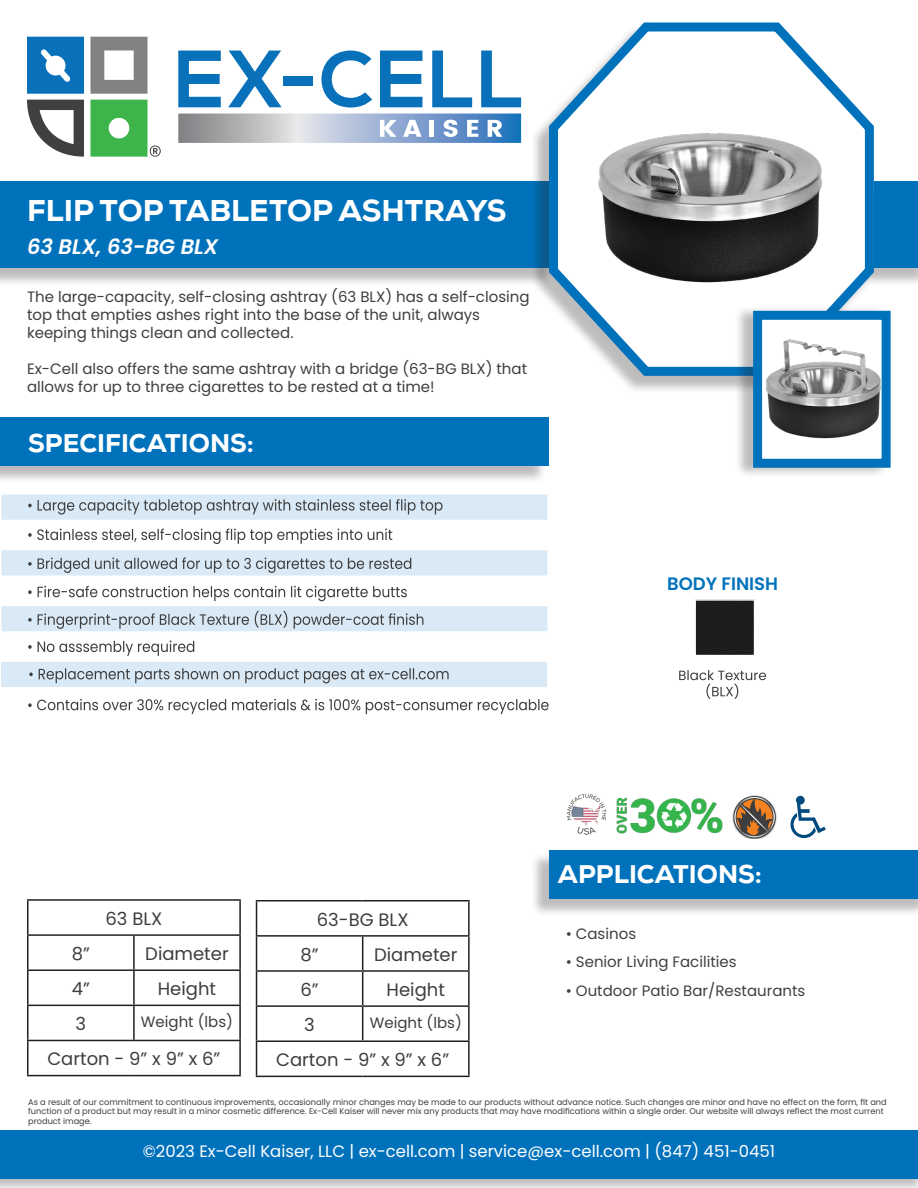
<style>
.page{position:relative;width:918px;height:1188px;background:#fff}
.page>*{position:absolute;margin:0;border:0;box-sizing:border-box;transform-origin:0 0}
.t1{font:800 30px "Nexa W01";color:#fff}
.t2{font:800 25.5px "Nexa W01";color:#fff}
.t3{font:italic 600 21px "Poppins";color:#fff}
.t4{font:18px "Poppins";color:#3e3e3f}
.t5{font:600 18px "Poppins";color:#0072bc}
.t6{font:16.5px "Poppins";color:#fff}
.t7{font:15px/18px "Poppins";color:#3e3e3f}
.t8{font:15px "Poppins";color:#3f4042}
.t9{font:8.25px/9.9px "Poppins";color:#3e3e3f}
</style>
<div class="page">
<div style="left:855px;top:184px;width:63px;height:103px;background:#231f20;opacity:.3"></div>
<div style="left:874px;top:181px;width:44px;height:87px;background:#0072bc"></div>
<svg style="left:178px;top:114px;width:343px;height:29px"></svg>
<svg style="left:178px;top:51px;width:43px;height:56px"></svg>
<svg style="left:228px;top:51px;width:53px;height:56px"></svg>
<div style="left:283px;top:76px;width:30px;height:9px;background:#0971ba"></div>
<svg style="left:321px;top:51px;width:51px;height:57px"></svg>
<svg style="left:380px;top:51px;width:42px;height:56px"></svg>
<svg style="left:432px;top:51px;width:40px;height:56px"></svg>
<svg style="left:481px;top:51px;width:40px;height:56px"></svg>
<svg style="left:90px;top:37px;width:57px;height:57px"></svg>
<svg style="left:27px;top:100px;width:57px;height:57px"></svg>
<svg style="left:27px;top:37px;width:57px;height:57px"></svg>
<svg style="left:90px;top:100px;width:71px;height:57px"></svg>
<div style="left:0;top:184px;width:554px;height:103px;background:#231f20;opacity:.3"></div>
<div style="left:0;top:181px;width:556px;height:87px;background:#0072bc"></div>
<div style="left:0;top:1128px;width:918px;height:60px;background:#231f20;opacity:.3"></div>
<div style="left:0;top:1130px;width:918px;height:49px;background:#0072bc"></div>
<div style="left:0;top:419px;width:547px;height:65px;background:#231f20;opacity:.3"></div>
<div style="left:0;top:417px;width:549px;height:48px;background:#0072bc"></div>
<div style="left:530px;top:852px;width:388px;height:65px;background:#231f20;opacity:.3"></div>
<div style="left:549px;top:850px;width:369px;height:48px;background:#0072bc"></div>
<div style="left:0;top:493px;width:549px;height:28px;background:#d9e9f5;border:2px solid #fff"></div>
<div style="left:0;top:549px;width:549px;height:28px;background:#d9e9f5;border:2px solid #fff"></div>
<div style="left:0;top:605px;width:549px;height:28px;background:#d9e9f5;border:2px solid #fff"></div>
<div style="left:0;top:660px;width:549px;height:29px;background:#d9e9f5;border:2px solid #fff"></div>
<div style="left:530px;top:25px;width:342px;height:370px;background:#231f20;opacity:.3"></div>
<svg style="left:544px;top:22px;width:334px;height:358px"></svg>
<hr style="left:27px;top:899px;width:107px;height:2px;background:#231f20">
<hr style="left:27px;top:901px;width:1px;height:33px;background:#231f20">
<hr style="left:134px;top:899px;width:107px;height:2px;background:#231f20">
<hr style="left:239px;top:901px;width:2px;height:33px;background:#231f20">
<hr style="left:27px;top:934px;width:107px;height:2px;background:#231f20">
<hr style="left:27px;top:936px;width:1px;height:33px;background:#231f20">
<hr style="left:134px;top:934px;width:107px;height:2px;background:#231f20">
<hr style="left:133px;top:936px;width:2px;height:33px;background:#231f20">
<hr style="left:239px;top:936px;width:2px;height:33px;background:#231f20">
<hr style="left:27px;top:969px;width:107px;height:2px;background:#231f20">
<hr style="left:27px;top:971px;width:1px;height:34px;background:#231f20">
<hr style="left:134px;top:969px;width:107px;height:2px;background:#231f20">
<hr style="left:133px;top:971px;width:2px;height:34px;background:#231f20">
<hr style="left:239px;top:971px;width:2px;height:34px;background:#231f20">
<hr style="left:27px;top:1005px;width:107px;height:1px;background:#231f20">
<hr style="left:27px;top:1006px;width:1px;height:34px;background:#231f20">
<hr style="left:134px;top:1005px;width:107px;height:1px;background:#231f20">
<hr style="left:133px;top:1006px;width:2px;height:34px;background:#231f20">
<hr style="left:239px;top:1006px;width:2px;height:34px;background:#231f20">
<hr style="left:27px;top:1040px;width:107px;height:1px;background:#231f20">
<hr style="left:27px;top:1041px;width:1px;height:34px;background:#231f20">
<hr style="left:134px;top:1040px;width:107px;height:1px;background:#231f20">
<hr style="left:239px;top:1041px;width:2px;height:34px;background:#231f20">
<hr style="left:27px;top:1075px;width:107px;height:1px;background:#231f20">
<hr style="left:134px;top:1075px;width:107px;height:1px;background:#231f20">
<hr style="left:256px;top:900px;width:107px;height:2px;background:#231f20">
<hr style="left:256px;top:902px;width:1px;height:33px;background:#231f20">
<hr style="left:363px;top:900px;width:107px;height:2px;background:#231f20">
<hr style="left:468px;top:902px;width:2px;height:33px;background:#231f20">
<hr style="left:256px;top:935px;width:107px;height:2px;background:#231f20">
<hr style="left:256px;top:937px;width:1px;height:33px;background:#231f20">
<hr style="left:363px;top:935px;width:107px;height:2px;background:#231f20">
<hr style="left:362px;top:937px;width:1px;height:33px;background:#231f20">
<hr style="left:468px;top:937px;width:2px;height:33px;background:#231f20">
<hr style="left:256px;top:970px;width:107px;height:2px;background:#231f20">
<hr style="left:256px;top:972px;width:1px;height:33px;background:#231f20">
<hr style="left:363px;top:970px;width:107px;height:2px;background:#231f20">
<hr style="left:362px;top:972px;width:1px;height:33px;background:#231f20">
<hr style="left:468px;top:972px;width:2px;height:33px;background:#231f20">
<hr style="left:256px;top:1005px;width:107px;height:2px;background:#231f20">
<hr style="left:256px;top:1007px;width:1px;height:33px;background:#231f20">
<hr style="left:363px;top:1005px;width:107px;height:2px;background:#231f20">
<hr style="left:362px;top:1007px;width:1px;height:33px;background:#231f20">
<hr style="left:468px;top:1007px;width:2px;height:33px;background:#231f20">
<hr style="left:256px;top:1040px;width:107px;height:2px;background:#231f20">
<hr style="left:256px;top:1042px;width:1px;height:34px;background:#231f20">
<hr style="left:363px;top:1040px;width:107px;height:2px;background:#231f20">
<hr style="left:468px;top:1042px;width:2px;height:34px;background:#231f20">
<hr style="left:256px;top:1076px;width:107px;height:1px;background:#231f20">
<hr style="left:363px;top:1076px;width:107px;height:1px;background:#231f20">
<img style="left:617px;top:797px;width:106px;height:37px">
<img style="left:733px;top:810px;width:43px;height:29px">
<svg style="left:734px;top:796px;width:41px;height:42px"></svg>
<svg style="left:790px;top:796px;width:36px;height:42px"></svg>
<div style="left:734px;top:305px;width:154px;height:174px;background:#231f20;opacity:.3"></div>
<div style="left:758px;top:315px;width:128px;height:148px;background:#fff"></div>
<img style="left:765px;top:339px;width:116px;height:100px">
<div style="left:753px;top:311px;width:138px;height:157px;border:9px solid #0072bc"></div>
<svg style="left:28px;top:499px;width:415px;height:16px"></svg>
<svg style="left:28px;top:529px;width:364px;height:15px"></svg>
<svg style="left:28px;top:557px;width:383px;height:16px"></svg>
<svg style="left:28px;top:586px;width:379px;height:15px"></svg>
<svg style="left:28px;top:611px;width:395px;height:18px"></svg>
<svg style="left:28px;top:641px;width:166px;height:15px"></svg>
<svg style="left:29px;top:668px;width:420px;height:15px"></svg>
<svg style="left:28px;top:699px;width:521px;height:15px"></svg>
<img style="left:566px;top:794px;width:41px;height:41px">
<div style="left:697px;top:602px;width:55px;height:51px;background:#1c1c1c"></div>
<div style="left:694px;top:599px;width:61px;height:57px;border:2px solid #fff"></div>
<svg style="left:679px;top:670px;width:87px;height:29px"></svg>
<p class="t1" style="left:27px;top:193px;width:481px">FLIP TOP TABLETOP ASHTRAYS</p>
<p class="t3" style="left:27px;top:235px;width:193px">63 BLX, 63-BG BLX</p>
<p class="t7" style="left:27px;top:288px;width:504px">The large-capacity, self-closing ashtray (63 BLX) has a self-closing top that empties ashes right into the base of the unit, always</p>
<p class="t7" style="left:27px;top:324px;width:268px">keeping things clean and collected.</p>
<p class="t7" style="left:27px;top:360px;width:502px">Ex-Cell also offers the same ashtray with a bridge (63-BG BLX) that allows for up to three cigarettes to be rested at a time!</p>
<p class="t2" style="left:28px;top:429px;width:227px">SPECIFICATIONS:</p>
<p class="t5" style="left:667px;top:573px;width:112px">BODY FINISH</p>
<p class="t4" style="left:106px;top:908px;width:58px">63 BLX</p>
<p class="t4" style="left:72px;top:943px;width:20px">8”</p>
<p class="t4" style="left:145px;top:943px;width:85px">Diameter</p>
<p class="t4" style="left:72px;top:978px;width:20px">4”</p>
<p class="t4" style="left:158px;top:978px;width:60px">Height</p>
<p class="t4" style="left:76px;top:1014px;width:12px">3</p>
<p class="t7" style="left:141px;top:1013px;width:94px">Weight (lbs)</p>
<p class="t4" style="left:47px;top:1049px;width:174px">Carton - 9” x 9” x 6”</p>
<p class="t4" style="left:317px;top:909px;width:93px">63-BG BLX</p>
<p class="t4" style="left:301px;top:944px;width:20px">8”</p>
<p class="t4" style="left:374px;top:944px;width:85px">Diameter</p>
<p class="t4" style="left:300px;top:979px;width:20px">6”</p>
<p class="t4" style="left:387px;top:979px;width:60px">Height</p>
<p class="t4" style="left:304px;top:1014px;width:12px">3</p>
<p class="t7" style="left:370px;top:1014px;width:94px">Weight (lbs)</p>
<p class="t4" style="left:276px;top:1049px;width:174px">Carton - 9” x 9” x 6”</p>
<p class="t2" style="left:558px;top:859px;width:206px">APPLICATIONS:</p>
<p class="t8" style="left:566px;top:925px;width:72px">• Casinos</p>
<p class="t8" style="left:566px;top:953px;width:172px">• Senior Living Facilities</p>
<p class="t8" style="left:566px;top:982px;width:241px">• Outdoor Patio Bar/Restaurants</p>
<p class="t9" style="left:28px;top:1097px;width:860px">As a result of our commitment to continuous improvements, occasionally minor changes may be made to our products without advance notice. Such changes are minor and have no effect on the form, fit and function of a product but may result in a minor cosmetic difference. Ex-Cell Kaiser will never mix any products that may have modifications within a single order. Our website will always reflect the most current product image.</p>
<h3 class="t6" style="left:143px;top:1142px;width:634px">©2023 Ex-Cell Kaiser, LLC | ex-cell.com | service@ex-cell.com | (847) 451-0451</h3>
</div>
